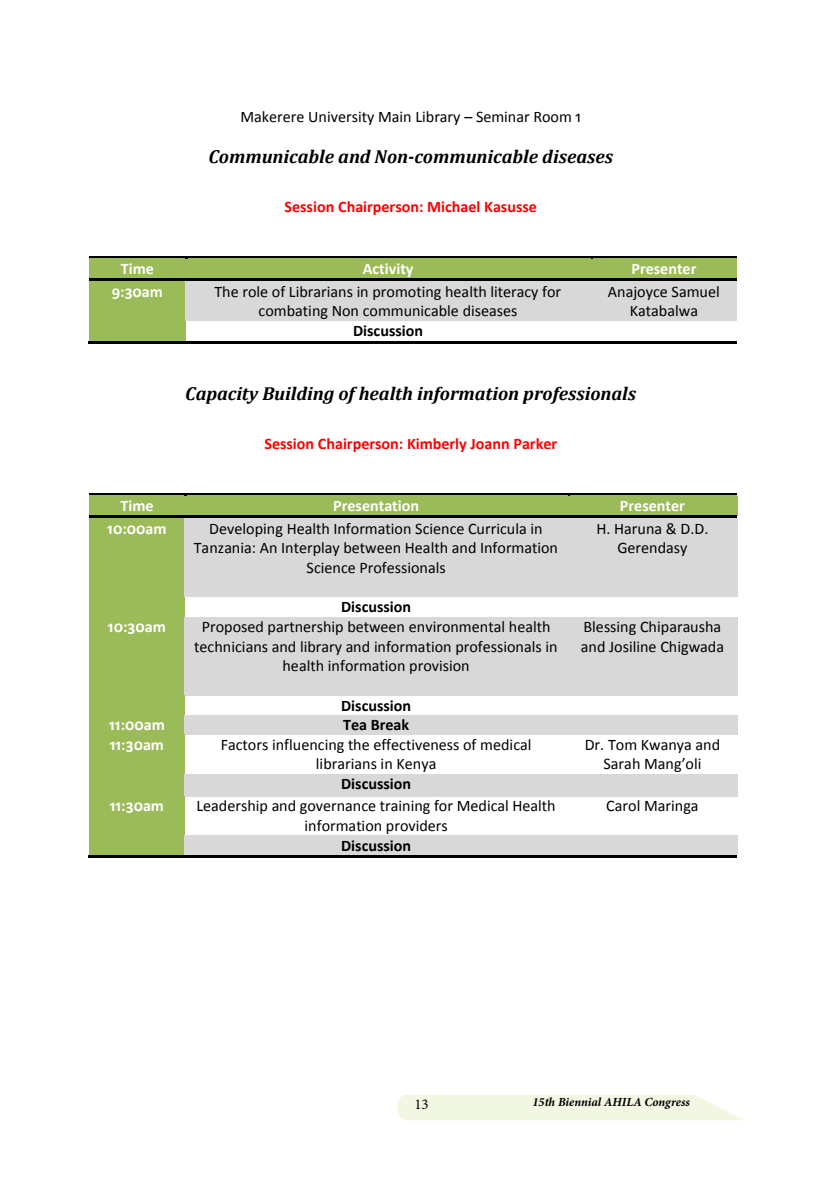
<style>
.page{position:relative;width:840px;height:1191px;background:#fff}
.page>*{position:absolute;margin:0;border:0;box-sizing:border-box;transform-origin:0 0}
.t1{font:italic 700 18.8px "Cambria";color:#000}
.t2{font:16px/19.6px "Calibri";color:#000;text-align:center}
.t3{font:700 16px "Calibri";color:#fff}
.t4{font:700 16px "Calibri";color:#f00}
.t5{font:700 16px "Calibri";color:#000}
.t6{font:14.8px "Minion Pro";color:#000}
.t7{font:italic 700 12.4px "Minion Pro";color:#000}
</style>
<div class="page">
<svg style="left:397px;top:1095px;width:346px;height:25px"></svg>
<div style="left:89px;top:259px;width:96px;height:19px;background:#9bbb59"></div>
<div style="left:185px;top:259px;width:405px;height:19px;background:#9bbb59"></div>
<div style="left:590px;top:259px;width:146px;height:19px;background:#9bbb59"></div>
<hr style="left:89px;top:256px;width:96px;height:3px;background:#000">
<hr style="left:188px;top:256px;width:402px;height:3px;background:#000">
<hr style="left:593px;top:256px;width:143px;height:3px;background:#000">
<div style="left:89px;top:281px;width:96px;height:40px;background:#9bbb59"></div>
<div style="left:185px;top:281px;width:405px;height:40px;background:#d8d8d8"></div>
<div style="left:590px;top:281px;width:146px;height:40px;background:#d8d8d8"></div>
<hr style="left:89px;top:278px;width:96px;height:3px;background:#000">
<hr style="left:188px;top:278px;width:402px;height:3px;background:#000">
<hr style="left:593px;top:278px;width:143px;height:3px;background:#000">
<div style="left:89px;top:321px;width:96px;height:19px;background:#9bbb59"></div>
<hr style="left:88px;top:340px;width:97px;height:3px;background:#000">
<hr style="left:187px;top:340px;width:403px;height:3px;background:#000">
<hr style="left:592px;top:340px;width:144px;height:3px;background:#000">
<div style="left:89px;top:496px;width:95px;height:19px;background:#9bbb59"></div>
<div style="left:184px;top:496px;width:383px;height:19px;background:#9bbb59"></div>
<div style="left:567px;top:496px;width:169px;height:19px;background:#9bbb59"></div>
<hr style="left:89px;top:493px;width:95px;height:2px;background:#000">
<hr style="left:89px;top:495px;width:95px;height:1px;background:#9bbb59">
<hr style="left:187px;top:493px;width:380px;height:2px;background:#000">
<hr style="left:187px;top:495px;width:380px;height:1px;background:#9bbb59">
<hr style="left:570px;top:493px;width:166px;height:2px;background:#000">
<hr style="left:570px;top:495px;width:166px;height:1px;background:#9bbb59">
<div style="left:89px;top:518px;width:95px;height:79px;background:#9bbb59"></div>
<div style="left:184px;top:518px;width:383px;height:79px;background:#d8d8d8"></div>
<div style="left:567px;top:518px;width:169px;height:79px;background:#d8d8d8"></div>
<hr style="left:89px;top:515px;width:95px;height:3px;background:#000">
<hr style="left:187px;top:515px;width:380px;height:3px;background:#000">
<hr style="left:570px;top:515px;width:166px;height:3px;background:#000">
<div style="left:89px;top:597px;width:95px;height:19px;background:#9bbb59"></div>
<div style="left:89px;top:616px;width:95px;height:79px;background:#9bbb59"></div>
<div style="left:184px;top:616px;width:383px;height:79px;background:#d8d8d8"></div>
<div style="left:567px;top:616px;width:169px;height:79px;background:#d8d8d8"></div>
<div style="left:89px;top:695px;width:95px;height:20px;background:#9bbb59"></div>
<div style="left:89px;top:715px;width:95px;height:19px;background:#9bbb59"></div>
<div style="left:184px;top:715px;width:383px;height:19px;background:#d8d8d8"></div>
<div style="left:567px;top:715px;width:169px;height:19px;background:#d8d8d8"></div>
<div style="left:89px;top:734px;width:95px;height:40px;background:#9bbb59"></div>
<div style="left:89px;top:774px;width:95px;height:22px;background:#9bbb59"></div>
<div style="left:184px;top:774px;width:383px;height:22px;background:#d8d8d8"></div>
<div style="left:567px;top:774px;width:169px;height:22px;background:#d8d8d8"></div>
<div style="left:89px;top:796px;width:95px;height:39px;background:#9bbb59"></div>
<div style="left:89px;top:835px;width:95px;height:20px;background:#9bbb59"></div>
<div style="left:184px;top:835px;width:383px;height:20px;background:#d8d8d8"></div>
<div style="left:567px;top:835px;width:169px;height:20px;background:#d8d8d8"></div>
<hr style="left:88px;top:855px;width:96px;height:3px;background:#000">
<hr style="left:186px;top:855px;width:381px;height:3px;background:#000">
<hr style="left:569px;top:855px;width:167px;height:3px;background:#000">
<p class="t2" style="left:240px;top:106px;width:342px">Makerere University Main Library – Seminar Room 1</p>
<p class="t1" style="left:208px;top:143px;width:406px">Communicable and Non-communicable diseases</p>
<p class="t4" style="left:284px;top:197px;width:254px">Session Chairperson: Michael Kasusse</p>
<p class="t3" style="left:121px;top:259px;width:35px">Time</p>
<p class="t3" style="left:362px;top:259px;width:52px">Activity</p>
<p class="t3" style="left:631px;top:259px;width:66px">Presenter</p>
<p class="t3" style="left:112px;top:281px;width:53px">9:30am</p>
<p class="t2" style="left:214px;top:281px;width:348px">The role of Librarians in promoting health literacy for combating Non communicable diseases</p>
<p class="t2" style="left:607px;top:281px;width:113px">Anajoyce Samuel<br>Katabalwa</p>
<p class="t5" style="left:353px;top:321px;width:72px">Discussion</p>
<p class="t1" style="left:185px;top:380px;width:452px">Capacity Building of health information professionals</p>
<p class="t4" style="left:264px;top:434px;width:294px">Session Chairperson: Kimberly Joann Parker</p>
<p class="t3" style="left:120px;top:496px;width:35px">Time</p>
<p class="t3" style="left:333px;top:496px;width:87px">Presentation</p>
<p class="t3" style="left:619px;top:496px;width:66px">Presenter</p>
<p class="t3" style="left:107px;top:518px;width:61px">10:00am</p>
<p class="t2" style="left:194px;top:517px;width:365px">Developing Health Information Science Curricula in<br>Tanzania: An Interplay between Health and Information<br>Science Professionals</p>
<p class="t2" style="left:596px;top:518px;width:113px">H. Haruna &amp; D.D.<br>Gerendasy</p>
<p class="t5" style="left:341px;top:597px;width:72px">Discussion</p>
<p class="t3" style="left:108px;top:617px;width:59px">10:30am</p>
<p class="t2" style="left:194px;top:616px;width:364px">Proposed partnership between environmental health technicians and library and information professionals in health information provision</p>
<p class="t2" style="left:580px;top:616px;width:145px;text-align:left">Blessing Chiparausha and Josiline Chigwada</p>
<p class="t5" style="left:341px;top:695px;width:72px">Discussion</p>
<p class="t3" style="left:109px;top:715px;width:57px">11:00am</p>
<p class="t5" style="left:343px;top:715px;width:68px">Tea Break</p>
<p class="t3" style="left:110px;top:734px;width:56px">11:30am</p>
<p class="t2" style="left:220px;top:734px;width:312px">Factors influencing the effectiveness of medical librarians in Kenya</p>
<p class="t2" style="left:584px;top:734px;width:137px">Dr. Tom Kwanya and<br>Sarah Mang’oli</p>
<p class="t5" style="left:341px;top:774px;width:72px">Discussion</p>
<p class="t3" style="left:110px;top:796px;width:56px">11:30am</p>
<p class="t2" style="left:196px;top:795px;width:360px">Leadership and governance training for Medical Health information providers</p>
<p class="t2" style="left:606px;top:795px;width:94px">Carol Maringa</p>
<p class="t5" style="left:341px;top:835px;width:72px">Discussion</p>
<p class="t6" style="left:414px;top:1094px;width:16px">13</p>
<p class="t7" style="left:532px;top:1093px;width:159px">15th Biennial AHILA Congress</p>
</div>
